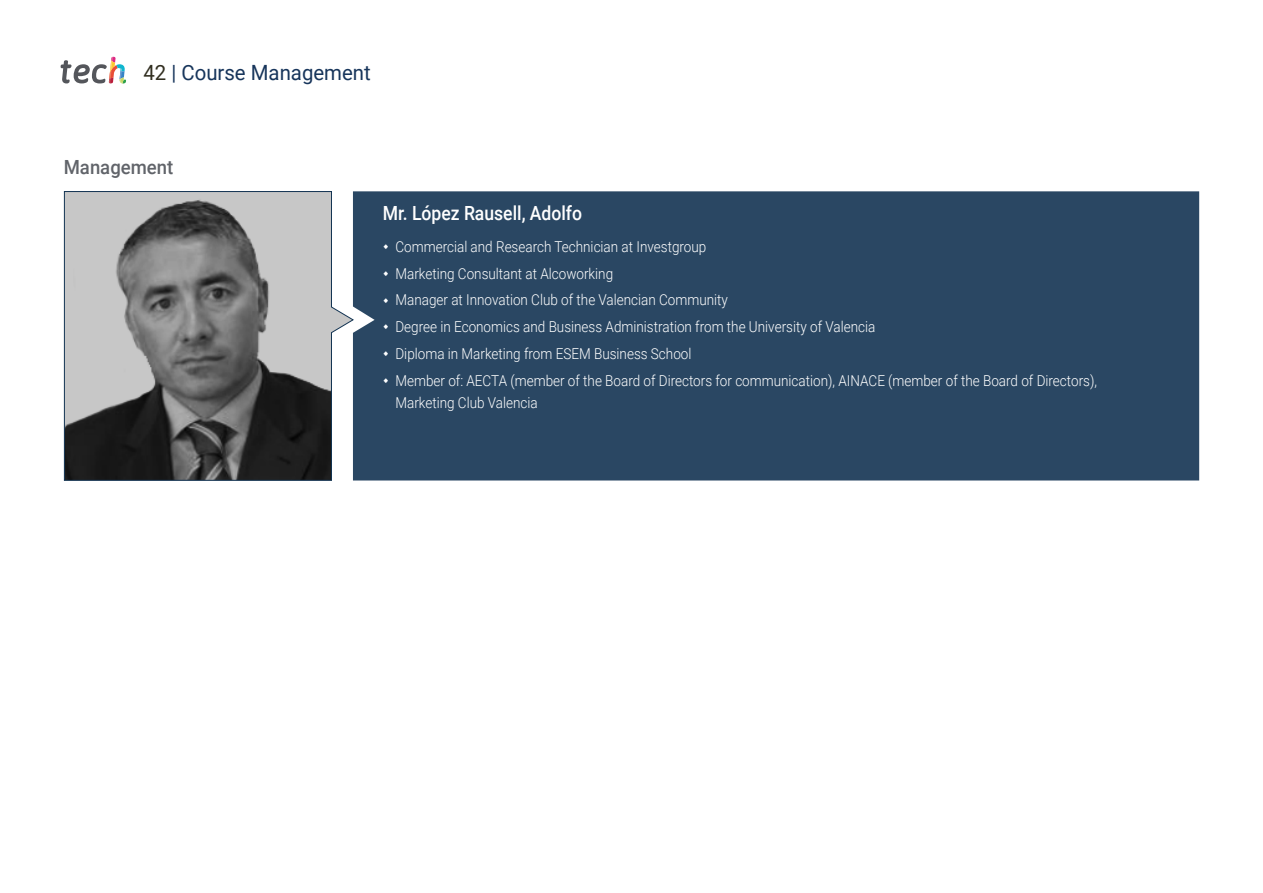
<style>
.page{position:relative;width:1263px;height:893px;background:#fff}
.page>*{position:absolute;margin:0;border:0;box-sizing:border-box;transform-origin:0 0}
.t1{font:21px "Roboto";color:#17355b}
.t2{font:500 19.5px "Roboto";color:#fff;scale:.9 1}
.t3{font:500 19.5px "Roboto";color:#61646a;scale:.95 1}
.t4{font:300 15px/26.7px "Roboto";color:#fff;scale:.9 1}
.s1{color:#312e20}
</style>
<div class="page">
<svg style="left:61px;top:57px;width:65px;height:27px"></svg>
<div style="left:354px;top:191px;width:845px;height:289px;background:#2a4763"></div>
<svg style="left:64px;top:191px;width:290px;height:290px;background:#858586"></svg>
<svg style="left:384px;top:244px;width:4px;height:5px"></svg>
<svg style="left:384px;top:271px;width:4px;height:5px"></svg>
<svg style="left:384px;top:298px;width:4px;height:5px"></svg>
<svg style="left:384px;top:324px;width:4px;height:5px"></svg>
<svg style="left:384px;top:351px;width:4px;height:5px"></svg>
<svg style="left:384px;top:378px;width:4px;height:5px"></svg>
<h1 class="t1" style="left:144px;top:57px;width:229px"><span class="s1">42</span> | Course Management</h1>
<h2 class="t3" style="left:64px;top:154px;width:117px">Management</h2>
<h2 class="t2" style="left:383px;top:199px;width:223px">Mr. López Rausell, Adolfo</h2>
<p class="t4" style="left:395px;top:232px;width:781px">Commercial and Research Technician at Investgroup<br>Marketing Consultant at Alcoworking<br>Manager at Innovation Club of the Valencian Community<br>Degree in Economics and Business Administration from the University of Valencia<br>Diploma in Marketing from ESEM Business School<br>Member of: AECTA (member of the Board of Directors for communication), AINACE (member of the Board of Directors),</p>
<p class="t4" style="left:395px;top:389px;width:160px">Marketing Club Valencia</p>
</div>
